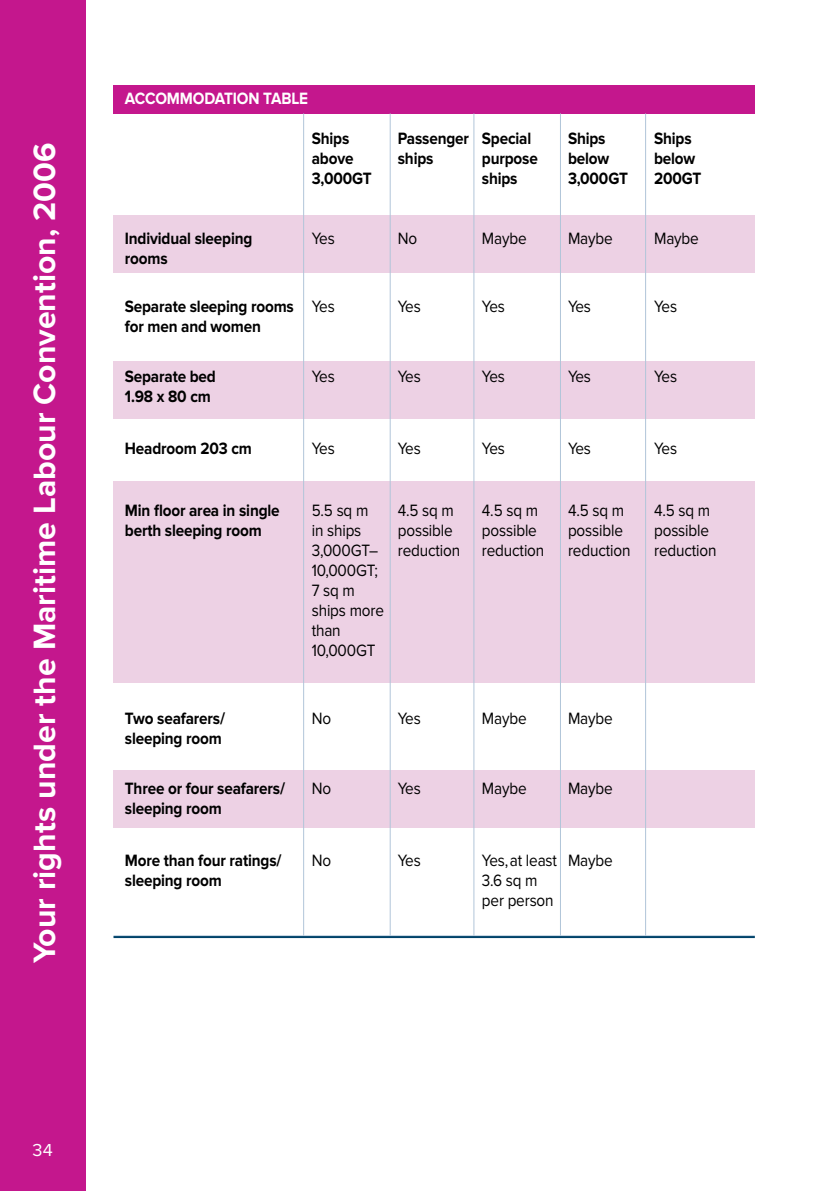
<style>
.page{position:relative;width:840px;height:1191px;background:#fff}
.page>*{position:absolute;margin:0;border:0;box-sizing:border-box;transform-origin:0 0}
.t1{font:700 32px "Proxima Nova";color:#fff}
.t2{font:18px "Proxima Nova";color:#fff}
.t3{font:700 17px "Proxima Nova";letter-spacing:-.01em;color:#000;scale:.9 1}
.t4{font:17px/20px "Proxima Nova";letter-spacing:-.01em;color:#000;scale:.9 1}
.t5{font:700 17px "Proxima Nova";letter-spacing:-.01em;color:#fff;scale:.9 1}
.s1{font-weight:400}
</style>
<div class="page">
<div style="left:0;top:0;width:85px;height:1191px;background:#c4178d"></div>
<div style="left:113px;top:85px;width:641px;height:28px;background:#c4178d"></div>
<div style="left:113px;top:215px;width:641px;height:58px;background:#edd1e4"></div>
<div style="left:113px;top:361px;width:641px;height:57px;background:#edd1e4"></div>
<div style="left:113px;top:770px;width:641px;height:58px;background:#edd1e4"></div>
<div style="left:113px;top:481px;width:641px;height:202px;background:#edd1e4"></div>
<hr style="left:303px;top:113px;width:1px;height:822px;background:#b1c5d9">
<hr style="left:389px;top:113px;width:1px;height:822px;background:#b1c5d9">
<hr style="left:473px;top:113px;width:1px;height:822px;background:#b1c5d9">
<hr style="left:560px;top:113px;width:1px;height:822px;background:#b1c5d9">
<hr style="left:645px;top:113px;width:1px;height:822px;background:#b1c5d9">
<hr style="left:113px;top:935px;width:641px;height:1px;background:#b1c5d9">
<hr style="left:113px;top:936px;width:641px;height:2px;background:#00436a">
<h1 class="t1" style="left:26px;top:963px;width:822px;rotate:-90deg">Your rights under the Maritime Labour Convention, 2006</h1>
<p class="t5" style="left:125px;top:89px;width:205px">ACCOMMODATION TABLE</p>
<p class="t3" style="left:311px;top:129px;width:43px">Ships</p>
<p class="t3" style="left:397px;top:129px;width:150px">Passenger Special</p>
<p class="t3" style="left:567px;top:129px;width:43px">Ships</p>
<p class="t3" style="left:653px;top:129px;width:43px">Ships</p>
<p class="t3" style="left:311px;top:149px;width:48px">above</p>
<p class="t3" style="left:397px;top:149px;width:41px">ships</p>
<p class="t3" style="left:481px;top:149px;width:64px">purpose</p>
<p class="t3" style="left:567px;top:149px;width:47px">below</p>
<p class="t3" style="left:653px;top:149px;width:47px">below</p>
<p class="t3" style="left:311px;top:169px;width:68px">3,000GT</p>
<p class="t3" style="left:481px;top:169px;width:41px">ships</p>
<p class="t3" style="left:567px;top:169px;width:68px">3,000GT</p>
<p class="t3" style="left:653px;top:169px;width:54px">200GT</p>
<p class="t3" style="left:125px;top:229px;width:143px">Individual sleeping</p>
<p class="t4" style="left:311px;top:229px;width:27px">Yes</p>
<p class="t4" style="left:397px;top:229px;width:23px">No</p>
<p class="t4" style="left:481px;top:229px;width:51px">Maybe</p>
<p class="t4" style="left:567px;top:229px;width:51px">Maybe</p>
<p class="t4" style="left:653px;top:229px;width:51px">Maybe</p>
<p class="t3" style="left:125px;top:249px;width:49px">rooms</p>
<p class="t3" style="left:125px;top:297px;width:235px">Separate sleeping rooms <span class="s1">Yes</span></p>
<p class="t4" style="left:397px;top:297px;width:27px">Yes</p>
<p class="t4" style="left:481px;top:297px;width:27px">Yes</p>
<p class="t4" style="left:567px;top:297px;width:27px">Yes</p>
<p class="t4" style="left:653px;top:297px;width:27px">Yes</p>
<p class="t3" style="left:125px;top:317px;width:153px">for men and women</p>
<p class="t3" style="left:125px;top:367px;width:103px">Separate bed</p>
<p class="t4" style="left:311px;top:367px;width:27px">Yes</p>
<p class="t4" style="left:397px;top:367px;width:27px">Yes</p>
<p class="t4" style="left:481px;top:367px;width:27px">Yes</p>
<p class="t4" style="left:567px;top:367px;width:27px">Yes</p>
<p class="t4" style="left:653px;top:367px;width:27px">Yes</p>
<p class="t3" style="left:125px;top:387px;width:97px">1.98 x 80 cm</p>
<p class="t3" style="left:125px;top:439px;width:143px">Headroom 203 cm</p>
<p class="t4" style="left:311px;top:439px;width:27px">Yes</p>
<p class="t4" style="left:397px;top:439px;width:27px">Yes</p>
<p class="t4" style="left:481px;top:439px;width:27px">Yes</p>
<p class="t4" style="left:567px;top:439px;width:27px">Yes</p>
<p class="t4" style="left:653px;top:439px;width:27px">Yes</p>
<p class="t3" style="left:125px;top:501px;width:173px">Min floor area in single</p>
<p class="t4" style="left:311px;top:501px;width:64px">5.5 sq m</p>
<p class="t4" style="left:397px;top:501px;width:64px">4.5 sq m</p>
<p class="t4" style="left:481px;top:501px;width:64px">4.5 sq m</p>
<p class="t4" style="left:567px;top:501px;width:64px">4.5 sq m</p>
<p class="t4" style="left:653px;top:501px;width:64px">4.5 sq m</p>
<p class="t3" style="left:125px;top:521px;width:154px">berth sleeping room</p>
<p class="t4" style="left:311px;top:521px;width:57px">in ships</p>
<p class="t4" style="left:397px;top:521px;width:63px">possible</p>
<p class="t4" style="left:481px;top:521px;width:63px">possible</p>
<p class="t4" style="left:567px;top:521px;width:63px">possible</p>
<p class="t4" style="left:653px;top:521px;width:63px">possible</p>
<p class="t4" style="left:311px;top:541px;width:166px">3,000GT– reduction</p>
<p class="t4" style="left:481px;top:541px;width:71px">reduction</p>
<p class="t4" style="left:567px;top:541px;width:71px">reduction</p>
<p class="t4" style="left:653px;top:541px;width:71px">reduction</p>
<p class="t4" style="left:311px;top:561px;width:82px">10,000GT;<br>7 sq m ships more than<br>10,000GT</p>
<p class="t3" style="left:125px;top:709px;width:113px">Two seafarers/</p>
<p class="t4" style="left:311px;top:709px;width:23px">No</p>
<p class="t4" style="left:397px;top:709px;width:27px">Yes</p>
<p class="t4" style="left:481px;top:709px;width:51px">Maybe</p>
<p class="t4" style="left:567px;top:709px;width:51px">Maybe</p>
<p class="t3" style="left:125px;top:729px;width:109px">sleeping room</p>
<p class="t3" style="left:125px;top:779px;width:179px">Three or four seafarers/</p>
<p class="t4" style="left:311px;top:779px;width:23px">No</p>
<p class="t4" style="left:397px;top:779px;width:27px">Yes</p>
<p class="t4" style="left:481px;top:779px;width:51px">Maybe</p>
<p class="t4" style="left:567px;top:779px;width:51px">Maybe</p>
<p class="t3" style="left:125px;top:799px;width:109px">sleeping room</p>
<p class="t3" style="left:125px;top:851px;width:175px">More than four ratings/</p>
<p class="t4" style="left:311px;top:851px;width:23px">No</p>
<p class="t4" style="left:397px;top:851px;width:27px">Yes</p>
<p class="t4" style="left:481px;top:851px;width:147px">Yes, at least Maybe</p>
<p class="t3" style="left:125px;top:871px;width:109px">sleeping room</p>
<p class="t4" style="left:481px;top:871px;width:81px">3.6 sq m per person</p>
<p class="t2" style="left:32px;top:1139px;width:22px">34</p>
</div>
